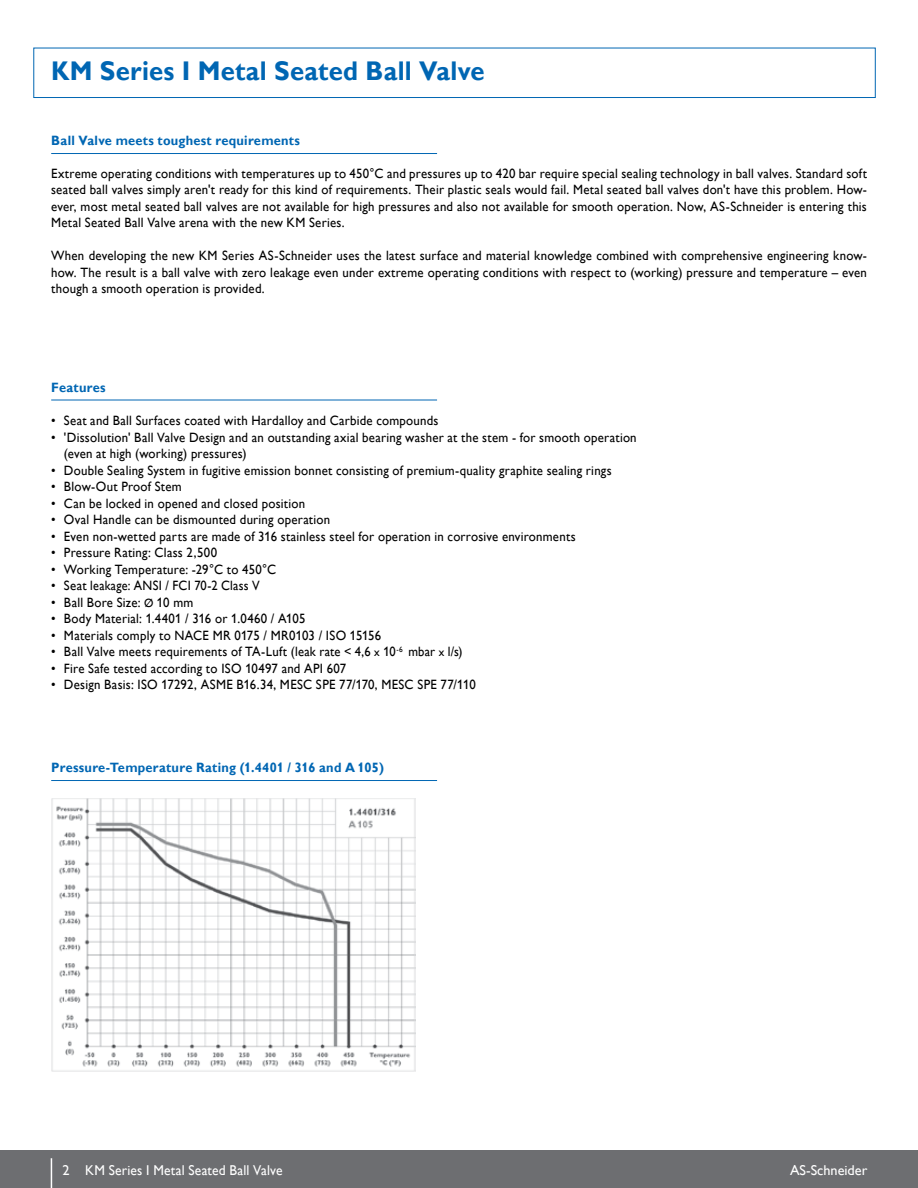
<style>
.page{position:relative;width:918px;height:1188px;background:#fff}
.page>*{position:absolute;margin:0;border:0;box-sizing:border-box;transform-origin:0 0}
.t1{font:700 27px "Gill Alt One";letter-spacing:.01em;color:#0066b3;scale:.95 1}
.t2{font:14.25px "Gill Alt One";letter-spacing:.01em;color:#fff}
.t3{font:13.5px/16.5px "Gill Alt One";letter-spacing:.02em;color:#000;text-align:justify;scale:.95 1}
.t4{font:700 13.5px "Gill Alt One";letter-spacing:.02em;color:#0066b3;scale:.95 1}
.s1{font-size:12px}
</style>
<div class="page">
<div style="left:34px;top:48px;width:841px;height:50px;border:1px solid #0066b3"></div>
<div style="left:0;top:1151px;width:918px;height:37px;background:#6d6e71"></div>
<hr style="left:51px;top:1158px;width:1px;height:30px;background:#fff">
<hr style="left:51px;top:153px;width:386px;height:1px;background:#0066b3">
<hr style="left:51px;top:400px;width:386px;height:1px;background:#0066b3">
<hr style="left:51px;top:780px;width:386px;height:1px;background:#0066b3">
<img style="left:51px;top:798px;width:365px;height:274px">
<h1 class="t1" style="left:51px;top:56px;width:458px">KM Series I Metal Seated Ball Valve</h1>
<p class="t4" style="left:51px;top:132px;width:263px">Ball Valve meets toughest requirements</p>
<p class="t3" style="left:51px;top:165px;width:860px">Extreme operating conditions with temperatures up to 450°C and pressures up to 420 bar require special sealing technology in ball valves. Standard soft seated ball valves simply aren't ready for this kind of requirements. Their plastic seals would fail. Metal seated ball valves don't have this problem. How&shy;ever, most metal seated ball valves are not available for high pressures and also not available for smooth operation. Now, AS-Schneider is entering this Metal Seated Ball Valve arena with the new KM Series.</p>
<p class="t3" style="left:51px;top:247px;width:860px">When developing the new KM Series AS-Schneider uses the latest surface and material knowledge combined with comprehensive engineering know&shy;how. The result is a ball valve with zero leakage even under extreme operating conditions with respect to (working) pressure and temperature – even though a smooth operation is provided.</p>
<p class="t4" style="left:51px;top:380px;width:59px">Features</p>
<p class="t3" style="left:51px;top:412px;width:409px">• Seat and Ball Surfaces coated with Hardalloy and Carbide compounds</p>
<p class="t3" style="left:64px;top:429px;width:604px;text-indent:-13px">• 'Dissolution' Ball Valve Design and an outstanding axial bearing washer at the stem - for smooth operation (even at high (working) pressures)</p>
<p class="t3" style="left:51px;top:462px;width:592px">• Double Sealing System in fugitive emission bonnet consisting of premium-quality graphite sealing rings</p>
<p class="t3" style="left:51px;top:478px;width:139px">• Blow-Out Proof Stem</p>
<p class="t3" style="left:51px;top:495px;width:269px">• Can be locked in opened and closed position</p>
<p class="t3" style="left:51px;top:511px;width:295px">• Oval Handle can be dismounted during operation</p>
<p class="t3" style="left:51px;top:528px;width:554px">• Even non-wetted parts are made of 316 stainless steel for operation in corrosive environments</p>
<p class="t3" style="left:51px;top:544px;width:176px">• Pressure Rating: Class 2,500</p>
<p class="t3" style="left:51px;top:561px;width:239px">• Working Temperature: -29°C to 450°C</p>
<p class="t3" style="left:51px;top:577px;width:221px">• Seat leakage: ANSI / FCI 70-2 Class V</p>
<p class="t3" style="left:51px;top:594px;width:151px">• Ball Bore Size: <span class="s1">Ø</span> 10 mm</p>
<p class="t3" style="left:51px;top:610px;width:269px">• Body Material: 1.4401 / 316 or 1.0460 / A105</p>
<p class="t3" style="left:51px;top:627px;width:349px">• Materials comply to NACE MR 0175 / MR0103 / ISO 15156</p>
<p class="t3" style="left:51px;top:643px;width:435px">• Ball Valve meets requirements of TA-Luft (leak rate &lt; 4,6 <span class="s1">x</span> 10<sup>-6</sup> mbar <span class="s1">x</span> l/s)</p>
<p class="t3" style="left:51px;top:660px;width:312px">• Fire Safe tested according to ISO 10497 and API 607</p>
<p class="t3" style="left:51px;top:676px;width:448px">• Design Basis: ISO 17292, ASME B16.34, MESC SPE 77/170, MESC SPE 77/110</p>
<p class="t4" style="left:51px;top:759px;width:352px">Pressure-Temperature Rating (1.4401 / 316 and A 105)</p>
<p class="t2" style="left:63px;top:1162px;width:222px">2 KM Series I Metal Seated Ball Valve</p>
<p class="t2" style="left:790px;top:1162px;width:79px">AS-Schneider</p>
</div>
